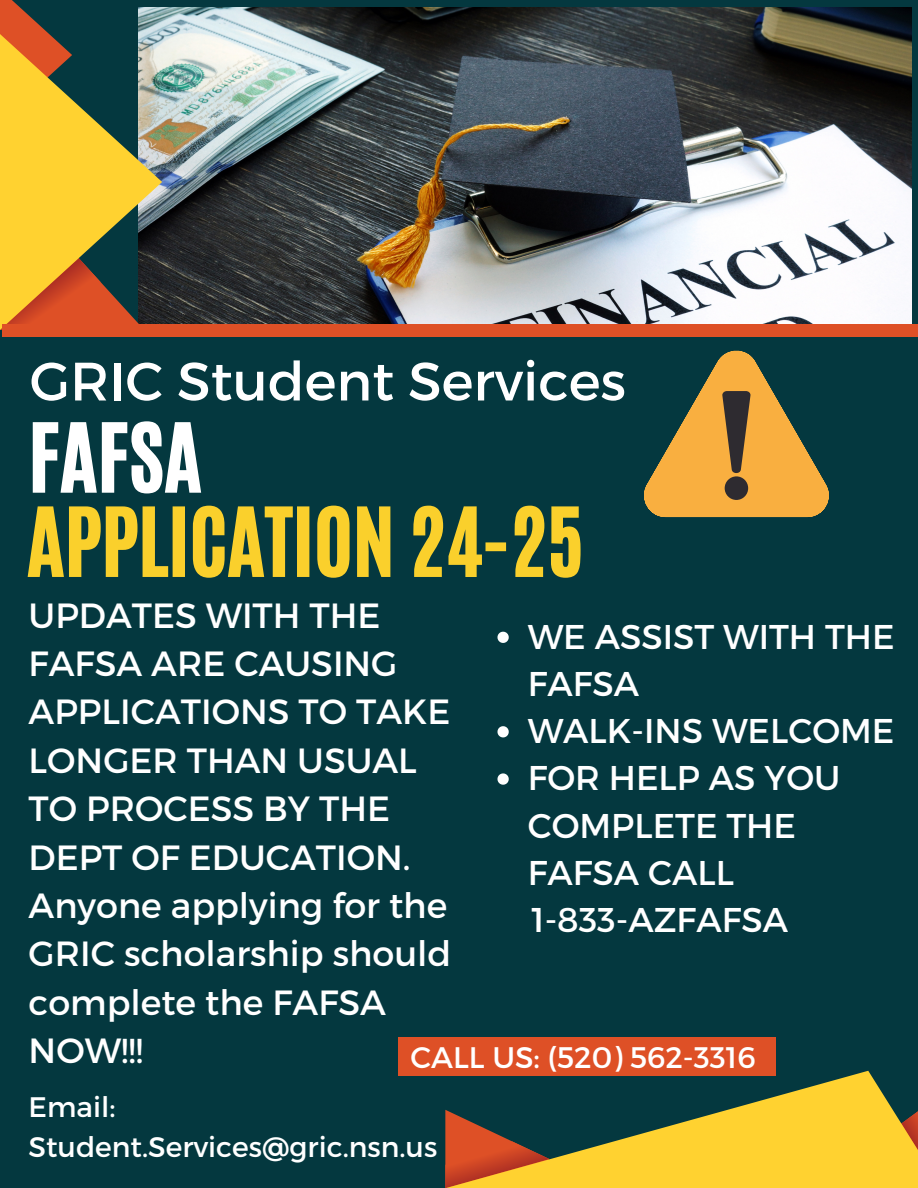
<style>
.page{position:relative;width:918px;height:1188px;background:#04383f}
.page>*{position:absolute;margin:0;border:0;box-sizing:border-box;transform-origin:0 0}
.t1{font:79.8px "CA Generated";color:#fad02c}
.t2{font:79.8px "CA Generated";color:#fff}
.t3{font:54px "Montserrat";color:#fff}
.t4{font:34.95px/48.3px "Montserrat";color:#fff}
.t5{font:34.35px/47.2px "Montserrat";color:#fff}
.t6{font:29.7px "Montserrat";color:#fff}
.t7{font:28.2px/39.3px "Montserrat";color:#fff}
</style>
<div class="page">
<img style="left:139px;top:8px;width:773px;height:316px">
<svg style="left:445px;top:1071px;width:473px;height:117px;fill:#ffd230"></svg>
<svg style="left:0;top:0;width:49px;height:34px"></svg>
<svg style="left:0;top:34px;width:162px;height:296px;fill:#ffd230"></svg>
<div style="left:3px;top:324px;width:915px;height:12px;background:#de5026"></div>
<div style="left:398px;top:1037px;width:378px;height:39px;background:#de5026"></div>
<svg style="left:644px;top:350px;width:185px;height:167px"></svg>
<div style="left:725px;top:476px;width:23px;height:24px;background:#2e2b30;border-radius:50%"></div>
<svg style="left:497px;top:632px;width:12px;height:11px"></svg>
<svg style="left:497px;top:726px;width:12px;height:11px"></svg>
<svg style="left:497px;top:773px;width:12px;height:12px"></svg>
<h3 class="t3" style="left:30px;top:346px;width:598px">GRIC Student Services</h3>
<p class="t2" style="left:29px;top:401px;width:175px">FAFSA</p>
<h2 class="t1" style="left:27px;top:485px;width:559px">APPLICATION 24-25</h2>
<p class="t4" style="left:29px;top:589px;width:424px">UPDATES WITH THE<br>FAFSA ARE CAUSING<br>APPLICATIONS TO TAKE<br>LONGER THAN USUAL<br>TO PROCESS BY THE<br>DEPT OF EDUCATION.<br>Anyone applying for the<br>GRIC scholarship should complete the FAFSA<br>NOW!!!</p>
<h1 class="t5" style="left:528px;top:611px;width:368px">WE ASSIST WITH THE<br>FAFSA</h1>
<h1 class="t5" style="left:528px;top:706px;width:368px">WALK-INS WELCOME</h1>
<h4 class="t5" style="left:528px;top:753px;width:314px">FOR HELP AS YOU<br>COMPLETE THE<br>FAFSA CALL</h4>
<p class="t5" style="left:531px;top:895px;width:258px">1-833-AZFAFSA</p>
<p class="t6" style="left:410px;top:1038px;width:347px">CALL US: (520) 562-3316</p>
<p class="t7" style="left:29px;top:1086px;width:410px">Email:<br>Student.Services@gric.nsn.us</p>
</div>
